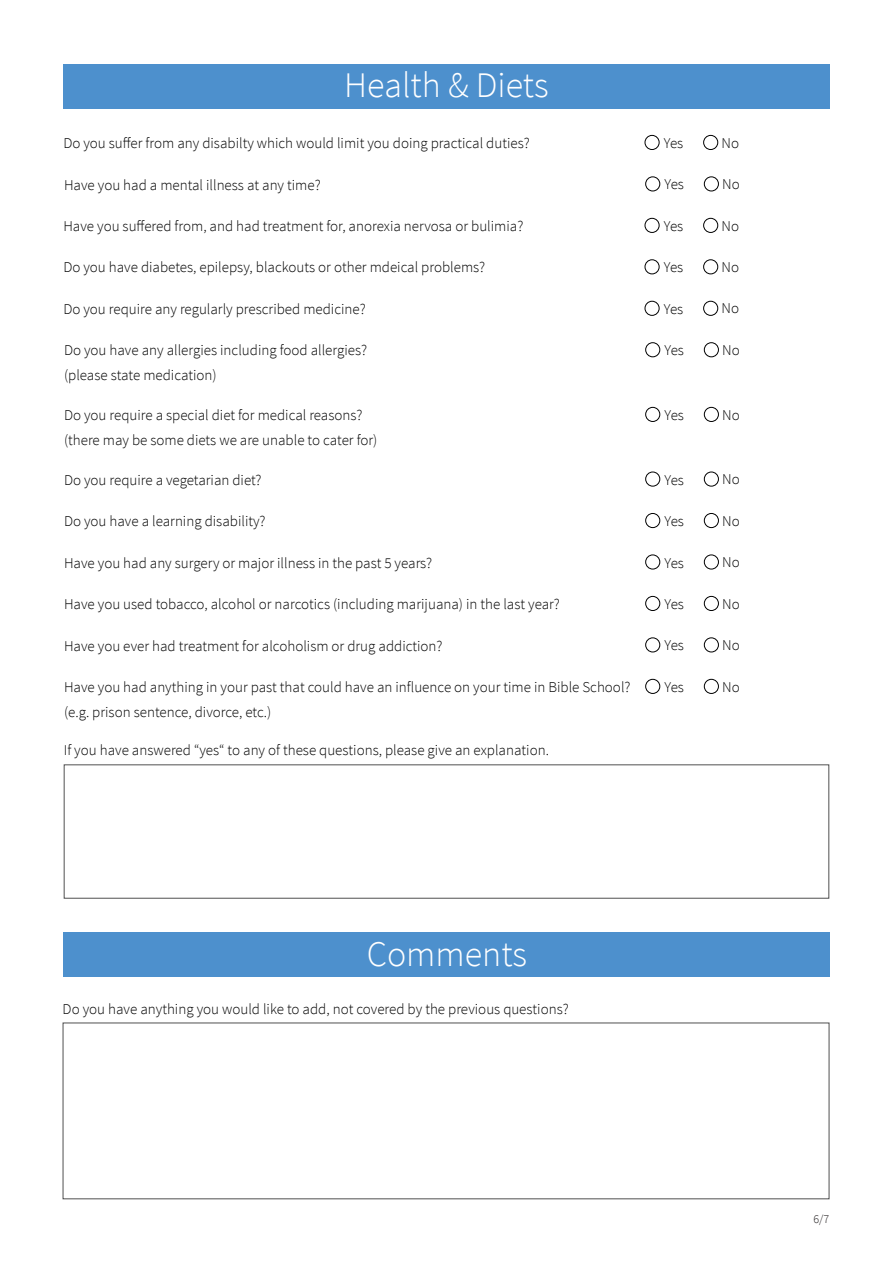
<style>
.page{position:relative;width:893px;height:1263px;background:#fff}
.page>*{position:absolute;margin:0;border:0;box-sizing:border-box;transform-origin:0 0}
.t1{font:300 36px "Source Sans Pro";color:#fff}
.t2{font:300 15px/25px "Source Sans Pro";color:#000}
.t3{font:300 12px "Source Sans Pro";color:#231f20}
</style>
<div class="page">
<div style="left:63px;top:64px;width:767px;height:44px;background:#4d90cd"></div>
<div style="left:645px;top:135px;width:14px;height:15px;border:1px solid #000;border-radius:50%"></div>
<div style="left:703px;top:135px;width:15px;height:15px;border:1px solid #000;border-radius:50%"></div>
<div style="left:645px;top:176px;width:15px;height:15px;border:1px solid #000;border-radius:50%"></div>
<div style="left:704px;top:176px;width:15px;height:15px;border:1px solid #000;border-radius:50%"></div>
<div style="left:645px;top:218px;width:14px;height:15px;border:1px solid #000;border-radius:50%"></div>
<div style="left:703px;top:218px;width:15px;height:15px;border:1px solid #000;border-radius:50%"></div>
<div style="left:645px;top:259px;width:14px;height:15px;border:1px solid #000;border-radius:50%"></div>
<div style="left:703px;top:259px;width:15px;height:15px;border:1px solid #000;border-radius:50%"></div>
<div style="left:645px;top:301px;width:14px;height:15px;border:1px solid #000;border-radius:50%"></div>
<div style="left:703px;top:301px;width:15px;height:15px;border:1px solid #000;border-radius:50%"></div>
<div style="left:645px;top:407px;width:15px;height:15px;border:1px solid #000;border-radius:50%"></div>
<div style="left:704px;top:407px;width:15px;height:15px;border:1px solid #000;border-radius:50%"></div>
<div style="left:645px;top:472px;width:15px;height:14px;border:1px solid #000;border-radius:50%"></div>
<div style="left:704px;top:472px;width:15px;height:14px;border:1px solid #000;border-radius:50%"></div>
<div style="left:645px;top:513px;width:15px;height:15px;border:1px solid #000;border-radius:50%"></div>
<div style="left:704px;top:513px;width:15px;height:15px;border:1px solid #000;border-radius:50%"></div>
<div style="left:645px;top:596px;width:15px;height:15px;border:1px solid #000;border-radius:50%"></div>
<div style="left:704px;top:596px;width:15px;height:15px;border:1px solid #000;border-radius:50%"></div>
<div style="left:645px;top:637px;width:15px;height:15px;border:1px solid #000;border-radius:50%"></div>
<div style="left:704px;top:637px;width:15px;height:15px;border:1px solid #000;border-radius:50%"></div>
<div style="left:645px;top:679px;width:15px;height:15px;border:1px solid #000;border-radius:50%"></div>
<div style="left:704px;top:679px;width:15px;height:15px;border:1px solid #000;border-radius:50%"></div>
<div style="left:645px;top:342px;width:15px;height:15px;border:1px solid #000;border-radius:50%"></div>
<div style="left:704px;top:342px;width:15px;height:15px;border:1px solid #000;border-radius:50%"></div>
<div style="left:64px;top:764px;width:765px;height:134px;border:1px solid #505050"></div>
<div style="left:63px;top:1022px;width:766px;height:177px;border:1px solid #505050"></div>
<div style="left:64px;top:933px;width:766px;height:44px;background:#4d90cd"></div>
<div style="left:645px;top:554px;width:15px;height:15px;border:1px solid #000;border-radius:50%"></div>
<div style="left:704px;top:554px;width:15px;height:15px;border:1px solid #000;border-radius:50%"></div>
<h1 class="t1" style="left:344px;top:64px;width:206px">Health &amp; Diets</h1>
<p class="t2" style="left:63px;top:131px;width:468px">Do you suffer from any disabilty which would limit you doing practical duties?</p>
<p class="t2" style="left:664px;top:131px;width:21px">Yes</p>
<p class="t2" style="left:722px;top:130px;width:19px">No</p>
<p class="t2" style="left:64px;top:172px;width:258px">Have you had a mental illness at any time?</p>
<p class="t2" style="left:664px;top:172px;width:21px">Yes</p>
<p class="t2" style="left:722px;top:172px;width:19px">No</p>
<p class="t2" style="left:63px;top:214px;width:462px">Have you suffered from, and had treatment for, anorexia nervosa or bulimia?</p>
<p class="t2" style="left:664px;top:213px;width:21px">Yes</p>
<p class="t2" style="left:722px;top:213px;width:19px">No</p>
<p class="t2" style="left:63px;top:255px;width:423px">Do you have diabetes, epilepsy, blackouts or other mdeical problems?</p>
<p class="t2" style="left:664px;top:255px;width:21px">Yes</p>
<p class="t2" style="left:722px;top:255px;width:19px">No</p>
<p class="t2" style="left:63px;top:296px;width:304px">Do you require any regularly prescribed medicine?</p>
<p class="t2" style="left:664px;top:296px;width:21px">Yes</p>
<p class="t2" style="left:722px;top:296px;width:19px">No</p>
<p class="t2" style="left:64px;top:338px;width:305px">Do you have any allergies including food allergies? (please state medication)</p>
<p class="t2" style="left:664px;top:338px;width:21px">Yes</p>
<p class="t2" style="left:722px;top:337px;width:19px">No</p>
<p class="t2" style="left:64px;top:403px;width:315px">Do you require a special diet for medical reasons? (there may be some diets we are unable to cater for)</p>
<p class="t2" style="left:664px;top:402px;width:21px">Yes</p>
<p class="t2" style="left:722px;top:402px;width:19px">No</p>
<p class="t2" style="left:64px;top:467px;width:199px">Do you require a vegetarian diet?</p>
<p class="t2" style="left:664px;top:467px;width:21px">Yes</p>
<p class="t2" style="left:722px;top:467px;width:19px">No</p>
<p class="t2" style="left:64px;top:509px;width:203px">Do you have a learning disability?</p>
<p class="t2" style="left:664px;top:509px;width:21px">Yes</p>
<p class="t2" style="left:722px;top:508px;width:19px">No</p>
<p class="t2" style="left:64px;top:550px;width:370px">Have you had any surgery or major illness in the past 5 years?</p>
<p class="t2" style="left:664px;top:550px;width:21px">Yes</p>
<p class="t2" style="left:722px;top:550px;width:19px">No</p>
<p class="t2" style="left:64px;top:592px;width:497px">Have you used tobacco, alcohol or narcotics (including marijuana) in the last year?</p>
<p class="t2" style="left:664px;top:592px;width:21px">Yes</p>
<p class="t2" style="left:722px;top:591px;width:19px">No</p>
<p class="t2" style="left:64px;top:633px;width:380px">Have you ever had treatment for alcoholism or drug addiction?</p>
<p class="t2" style="left:664px;top:633px;width:21px">Yes</p>
<p class="t2" style="left:722px;top:633px;width:19px">No</p>
<p class="t2" style="left:64px;top:675px;width:568px">Have you had anything in your past that could have an influence on your time in Bible School? (e.g. prison sentence, divorce, etc.)</p>
<p class="t2" style="left:664px;top:674px;width:21px">Yes</p>
<p class="t2" style="left:722px;top:674px;width:19px">No</p>
<p class="t2" style="left:64px;top:737px;width:487px">If you have answered “yes“ to any of these questions, please give an explanation.</p>
<h1 class="t1" style="left:367px;top:932px;width:162px">Comments</h1>
<p class="t2" style="left:63px;top:997px;width:508px">Do you have anything you would like to add, not covered by the previous questions?</p>
<p class="t3" style="left:813px;top:1211px;width:17px">6/7</p>
</div>
